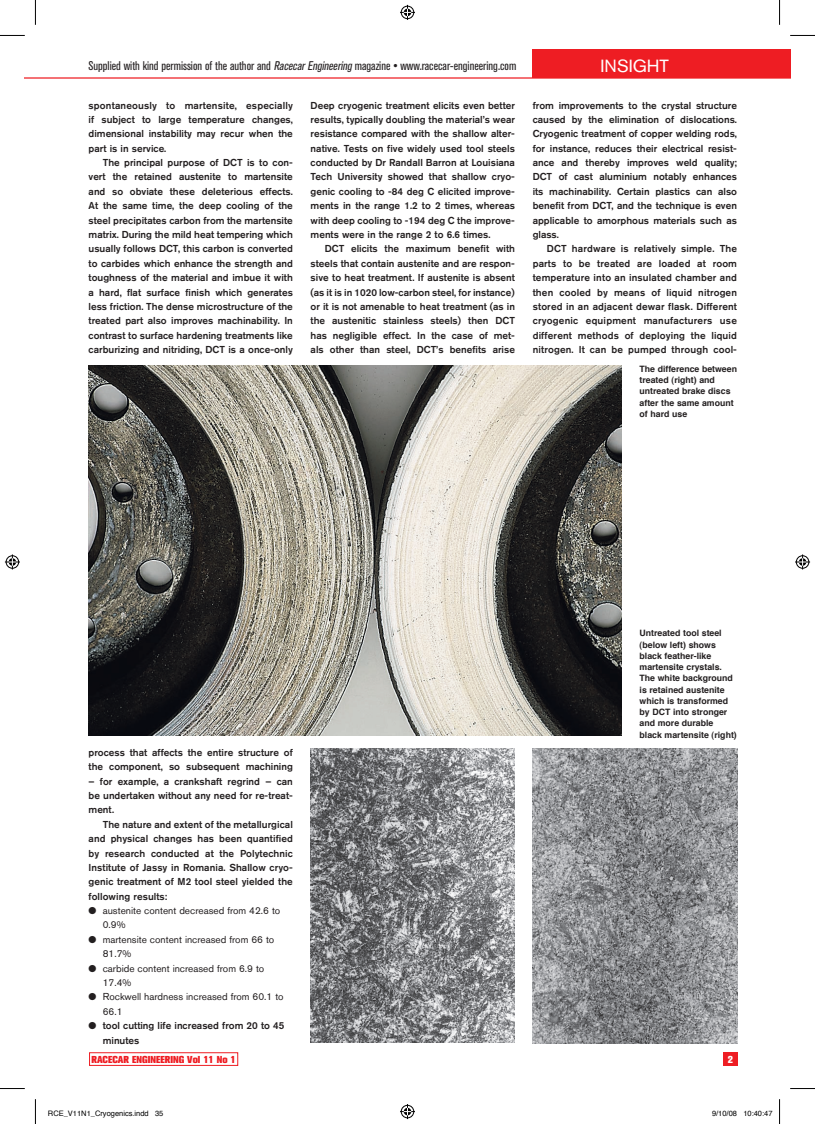
<style>
.page{position:relative;width:815px;height:1124px;background:#fff}
.page>*{position:absolute;margin:0;border:0;box-sizing:border-box;transform-origin:0 0}
.t1{font:17.5px "Akzidenz Grotesk BQ";color:#fff}
.t2{font:12.5px "Akzidenz Grot Con BQ";color:#231f20}
.t3{font:500 10px/14.4px "Akzidenz Grotesk BQ";color:#231f20;text-align:justify}
.t4{font:10px/14.4px "Akzidenz Grotesk BQ";color:#231f20}
.t5{font:800 10px "Akzidenz Grotesk BQ";color:#ee1d23}
.t6{font:800 10px "Akzidenz Grotesk BQ";color:#fff}
.t7{font:700 8.75px/11.2px "Helvetica";color:#231f20}
.t8{font:7.5px "Helvetica";color:#000}
.s1{font-style:italic}
</style>
<div class="page">
<hr style="left:25px;top:77px;width:765px;height:2px;background:#ee1d23">
<div style="left:533px;top:50px;width:257px;height:28px;background:#ee1d23"></div>
<div style="left:89px;top:1052px;width:149px;height:13px;border:1px solid #ee1d23"></div>
<div style="left:723px;top:1052px;width:15px;height:13px;background:#ee1d23"></div>
<img style="left:311px;top:748px;width:204px;height:294px">
<img style="left:533px;top:748px;width:204px;height:295px">
<img style="left:89px;top:365px;width:533px;height:370px">
<svg style="left:0;top:35px;width:25px;height:1px"></svg>
<svg style="left:790px;top:35px;width:25px;height:1px"></svg>
<svg style="left:0;top:1088px;width:25px;height:1px"></svg>
<svg style="left:790px;top:1088px;width:25px;height:1px"></svg>
<svg style="left:35px;top:0;width:1px;height:25px"></svg>
<svg style="left:35px;top:1099px;width:1px;height:24px"></svg>
<svg style="left:779px;top:0;width:1px;height:25px"></svg>
<svg style="left:779px;top:1099px;width:1px;height:24px"></svg>
<svg style="left:400px;top:5px;width:15px;height:15px"></svg>
<svg style="left:400px;top:1104px;width:15px;height:14px"></svg>
<svg style="left:5px;top:554px;width:15px;height:15px"></svg>
<svg style="left:795px;top:554px;width:15px;height:15px"></svg>
<p class="t2" style="left:89px;top:58px;width:429px">Supplied with kind permission of the author and <span class="s1">RacecarEngineering</span>magazine • www.racecar-engineering.com</p>
<p class="t3" style="left:89px;top:98px;width:206px">spontaneously to martensite, especially if subject to large temperature changes, dimensional instability may recur when the part is in service.</p>
<p class="t3" style="left:89px;top:155px;width:206px;text-indent:14px">The principal purpose of DCT is to con&shy;vert the retained austenite to martensite and so obviate these deleterious effects.<br>At the same time, the deep cooling of the steel precipitates carbon from the martensite matrix. During the mild heat tempering which usually follows DCT, this carbon is converted to carbides which enhance the strength and toughness of the material and imbue it with a hard, flat surface finish which generates less friction. The dense microstructure of the treated part also improves machinability. In contrast to surface hardening treatments like carburizing and nitriding, DCT is a once-only</p>
<p class="t3" style="left:311px;top:98px;width:206px">Deep cryogenic treatment elicits even better results, typically doubling the material’s wear resistance compared with the shallow alter&shy;native. Tests on five widely used tool steels conducted by Dr Randall Barron at Louisiana Tech University showed that shallow cryo&shy;genic cooling to -84 deg C elicited improve&shy;ments in the range 1.2 to 2 times, whereas with deep cooling to -194 deg C the improve&shy;ments were in the range 2 to 6.6 times.</p>
<p class="t3" style="left:311px;top:241px;width:206px;text-indent:14px">DCT elicits the maximum benefit with steels that contain austenite and are respon&shy;sive to heat treatment. If austenite is absent (as it is in 1020 low-carbon steel, for instance) or it is not amenable to heat treatment (as in the austenitic stainless steels) then DCT has negligible effect. In the case of met&shy;als other than steel, DCT’s benefits arise</p>
<h1 class="t1" style="left:601px;top:55px;width:70px">INSIGHT</h1>
<p class="t3" style="left:533px;top:98px;width:206px">from improvements to the crystal structure caused by the elimination of dislocations.<br>Cryogenic treatment of copper welding rods, for instance, reduces their electrical resist&shy;ance and thereby improves weld quality; DCT of cast aluminium notably enhances its machinability. Certain plastics can also benefit from DCT, and the technique is even applicable to amorphous materials such as glass.</p>
<p class="t3" style="left:533px;top:241px;width:206px;text-indent:14px">DCT hardware is relatively simple. The parts to be treated are loaded at room temperature into an insulated chamber and then cooled by means of liquid nitrogen stored in an adjacent dewar flask. Different cryogenic equipment manufacturers use different methods of deploying the liquid nitrogen. It can be pumped through cool-</p>
<p class="t7" style="left:640px;top:363px;width:99px">The difference between treated (right) and untreated brake discs after the same amount of hard use</p>
<p class="t3" style="left:89px;top:744px;width:206px">process that affects the entire structure of the component, so subsequent machining</p>
<p class="t3" style="left:89px;top:773px;width:206px">– for example, a crankshaft regrind – can be undertaken without any need for re-treat&shy;ment.</p>
<p class="t3" style="left:89px;top:816px;width:206px;text-indent:14px">The nature and extent of the metallurgical and physical changes has been quantified by research conducted at the Polytechnic Institute of Jassy in Romania. Shallow cryo&shy;genic treatment of M2 tool steel yielded the following results:</p>
<p class="t4" style="left:103px;top:903px;width:179px;text-indent:-14px">● austenite content decreased from 42.6 to<br>0.9%</p>
<p class="t4" style="left:103px;top:931px;width:173px;text-indent:-14px">● martensite content increased from 66 to<br>81.7%</p>
<p class="t4" style="left:103px;top:960px;width:163px;text-indent:-14px">● carbide content increased from 6.9 to<br>17.4%</p>
<p class="t4" style="left:103px;top:989px;width:182px;text-indent:-14px">● Rockwell hardness increased from 60.1 to<br>66.1</p>
<p class="t3" style="left:103px;top:1018px;width:183px;text-indent:-14px">● tool cutting life increased from 20 to 45 minutes</p>
<p class="t7" style="left:640px;top:627px;width:99px">Untreated tool steel (below left) shows black feather-like martensite crystals.<br>The white background is retained austenite which is transformed by DCT into stronger and more durable black martensite (right)</p>
<p class="t5" style="left:91px;top:1053px;width:146px">RACECAR ENGINEERING Vol 11 No 1</p>
<p class="t6" style="left:728px;top:1053px;width:7px">2</p>
<p class="t8" style="left:48px;top:1107px;width:117px">RCE_V11N1_Cryogenics.indd 35</p>
<p class="t8" style="left:712px;top:1107px;width:62px">9/10/08 10:40:47</p>
</div>
